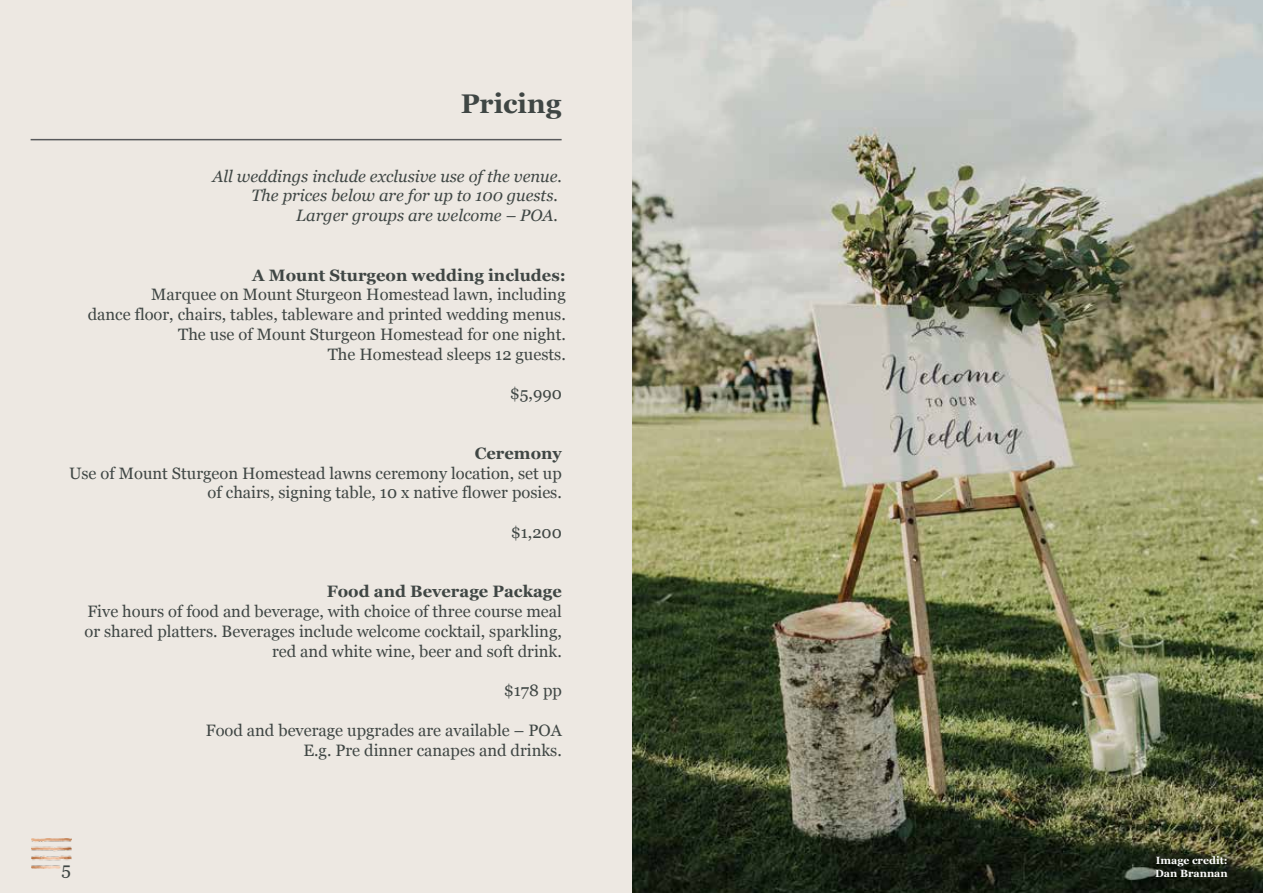
<style>
.page{position:relative;width:1263px;height:893px;background:#fff}
.page>*{position:absolute;margin:0;border:0;box-sizing:border-box;transform-origin:0 0}
.t1{font:700 27px "Georgia";color:#3f4644}
.t2{font:18px "Georgia";color:#3f4644}
.t3{font:16.5px/19.8px "Georgia";color:#3f4644;text-align:right}
.t4{font:italic 16.5px/19.8px "Georgia";color:#3f4644;text-align:right}
.t5{font:700 16.5px "Georgia";color:#3f4644}
.t6{font:700 10.5px/12.6px "Georgia";color:#fff}
</style>
<div class="page">
<img style="left:632px;top:0;width:631px;height:893px">
<div style="left:0;top:0;width:632px;height:893px;background:#ede8e2"></div>
<img style="left:32px;top:838px;width:39px;height:30px">
<hr style="left:31px;top:139px;width:531px;height:1px;background:#58595b">
<h1 class="t1" style="left:461px;top:84px;width:102px">Pricing</h1>
<p class="t4" style="left:212px;top:165px;width:351px">All weddings include exclusive use of the venue.<br>The prices below are for up to 100 guests.<br>Larger groups are welcome – POA.</p>
<p class="t5" style="left:252px;top:262px;width:315px">A Mount Sturgeon wedding includes:</p>
<p class="t3" style="left:88px;top:284px;width:480px">Marquee on Mount Sturgeon Homestead lawn, including<br>dance floor, chairs, tables, tableware and printed wedding menus.<br>The use of Mount Sturgeon Homestead for one night.<br>The Homestead sleeps 12 guests.</p>
<p class="t3" style="left:510px;top:383px;width:54px">$5,990</p>
<p class="t5" style="left:475px;top:441px;width:89px">Ceremony</p>
<p class="t3" style="left:69px;top:462px;width:494px">Use of Mount Sturgeon Homestead lawns ceremony location, set up of chairs, signing table, 10 x native flower posies.</p>
<p class="t3" style="left:511px;top:522px;width:53px">$1,200</p>
<p class="t5" style="left:327px;top:579px;width:237px">Food and Beverage Package</p>
<p class="t3" style="left:85px;top:601px;width:479px">Five hours of food and beverage, with choice of three course meal or shared platters. Beverages include welcome cocktail, sparkling, red and white wine, beer and soft drink.</p>
<p class="t3" style="left:504px;top:680px;width:60px">$178 pp</p>
<p class="t3" style="left:206px;top:720px;width:358px">Food and beverage upgrades are available – POA<br>E.g. Pre dinner canapes and drinks.</p>
<p class="t2" style="left:62px;top:855px;width:11px">5</p>
<p class="t6" style="left:1155px;top:854px;width:74px">Image credit:<br>Dan Brannan</p>
</div>
